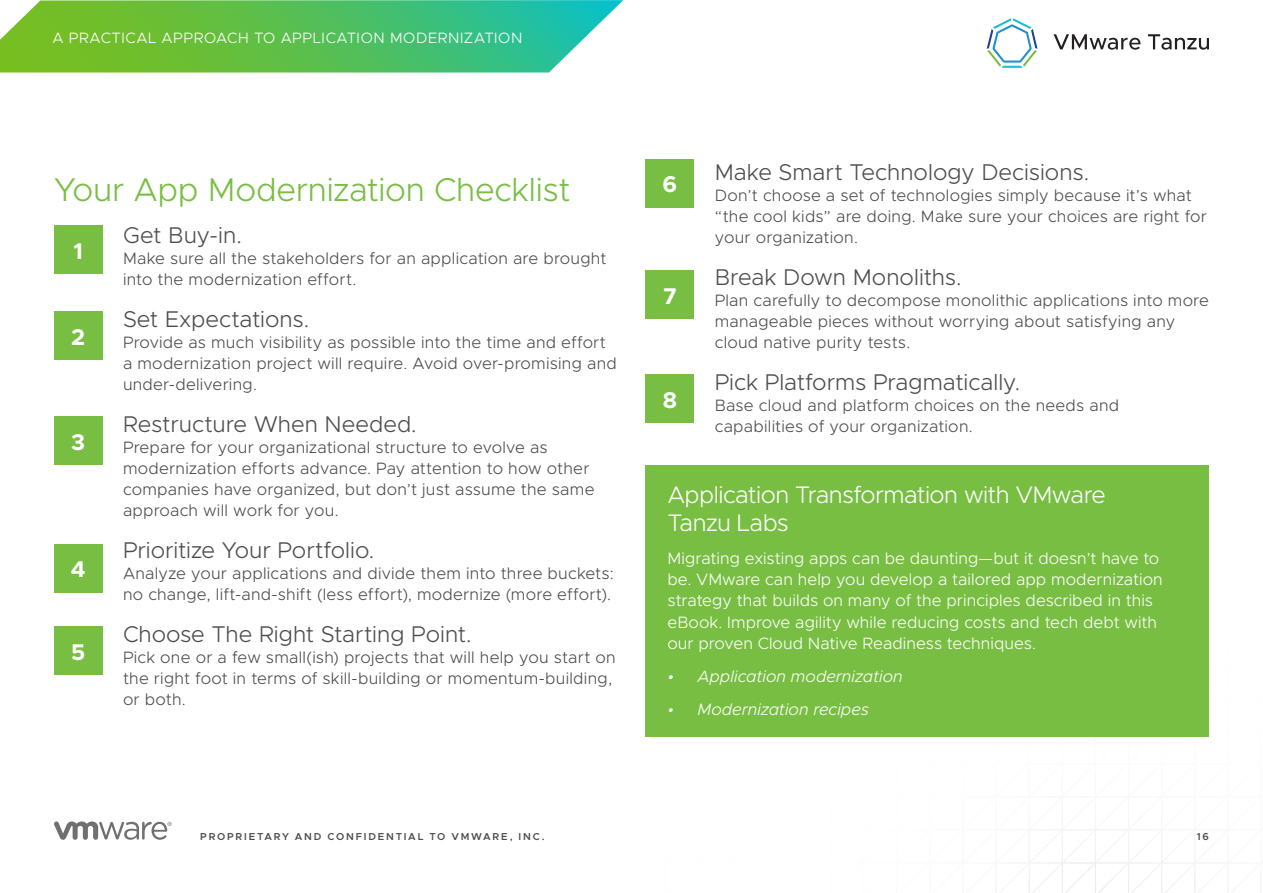
<style>
.page{position:relative;width:1263px;height:893px;background:#fff}
.page>*{position:absolute;margin:0;border:0;box-sizing:border-box;transform-origin:0 0}
.t1{font:300 33px "Metropolis";letter-spacing:-.01em;color:#78be43}
.t2{font:300 24px/28.8px "Metropolis";letter-spacing:-.025em;color:#fff}
.t3{font:300 22.8px "Metropolis";color:#4d4d4f}
.t4{font:700 22.8px "Metropolis";color:#fff}
.t5{font:300 16.5px/21px "Metropolis";letter-spacing:.015em;color:#4d4d4f}
.t6{font:300 16.5px/21px "Metropolis";letter-spacing:.005em;color:#fff}
.t7{font:italic 300 16.5px "Metropolis";color:#fff}
.t8{font:300 15px "Metropolis";letter-spacing:.04em;color:#fff}
.t9{font:600 10.2px "Metropolis";letter-spacing:.175em;color:#4d4d4f}
</style>
<div class="page">
<svg style="left:0;top:0;width:623px;height:73px;background:#61c467"></svg>
<svg style="left:645px;top:562px;width:587px;height:331px"></svg>
<svg style="left:54px;top:821px;width:118px;height:19px"></svg>
<div style="left:54px;top:226px;width:48px;height:48px;background:#78be43"></div>
<div style="left:646px;top:159px;width:48px;height:48px;background:#78be43"></div>
<div style="left:646px;top:271px;width:48px;height:48px;background:#78be43"></div>
<div style="left:646px;top:374px;width:48px;height:49px;background:#78be43"></div>
<div style="left:54px;top:311px;width:48px;height:49px;background:#78be43"></div>
<div style="left:54px;top:416px;width:48px;height:49px;background:#78be43"></div>
<div style="left:54px;top:544px;width:48px;height:48px;background:#78be43"></div>
<div style="left:54px;top:626px;width:48px;height:49px;background:#78be43"></div>
<div style="left:646px;top:465px;width:563px;height:271px;background:#78be43"></div>
<svg style="left:987px;top:18px;width:50px;height:50px"></svg>
<svg style="left:1053px;top:34px;width:87px;height:16px"></svg>
<svg style="left:1148px;top:34px;width:61px;height:16px"></svg>
<p class="t8" style="left:53px;top:29px;width:471px">A PRACTICAL APPROACH TO APPLICATION MODERNIZATION</p>
<h1 class="t1" style="left:54px;top:169px;width:518px">Your App Modernization Checklist</h1>
<h3 class="t3" style="left:123px;top:221px;width:120px">Get Buy-in.</h3>
<p class="t5" style="left:123px;top:248px;width:485px">Make sure all the stakeholders for an application are brought into the modernization effort.</p>
<h3 class="t3" style="left:123px;top:305px;width:188px">Set Expectations.</h3>
<p class="t5" style="left:123px;top:332px;width:495px">Provide as much visibility as possible into the time and effort a modernization project will require. Avoid over-promising and under-delivering.</p>
<h3 class="t3" style="left:123px;top:410px;width:295px">Restructure When Needed.</h3>
<p class="t5" style="left:123px;top:437px;width:473px">Prepare for your organizational structure to evolve as modernization efforts advance. Pay attention to how other companies have organized, but don’t just assume the same approach will work for you.</p>
<h3 class="t3" style="left:123px;top:536px;width:253px">Prioritize Your Portfolio.</h3>
<p class="t5" style="left:123px;top:563px;width:492px">Analyze your applications and divide them into three buckets: no change, lift-and-shift (less effort), modernize (more effort).</p>
<h3 class="t3" style="left:123px;top:620px;width:350px">Choose The Right Starting Point.</h3>
<p class="t5" style="left:123px;top:647px;width:494px">Pick one or a few small(ish) projects that will help you start on the right foot in terms of skill-building or momentum-building, or both.</p>
<h3 class="t4" style="left:73px;top:237px;width:11px">1</h3>
<h3 class="t4" style="left:71px;top:322px;width:15px">2</h3>
<h3 class="t4" style="left:71px;top:427px;width:15px">3</h3>
<h3 class="t4" style="left:71px;top:555px;width:16px">4</h3>
<h3 class="t4" style="left:71px;top:637px;width:16px">5</h3>
<h3 class="t4" style="left:663px;top:170px;width:16px">6</h3>
<h3 class="t4" style="left:663px;top:282px;width:15px">7</h3>
<h3 class="t4" style="left:663px;top:385px;width:16px">8</h3>
<h3 class="t3" style="left:715px;top:158px;width:376px">Make Smart Technology Decisions.</h3>
<p class="t5" style="left:715px;top:185px;width:494px">Don’t choose a set of technologies simply because it’s what “the cool kids” are doing. Make sure your choices are right for your organization.</p>
<h3 class="t3" style="left:715px;top:263px;width:248px">Break Down Monoliths.</h3>
<p class="t5" style="left:715px;top:290px;width:496px">Plan carefully to decompose monolithic applications into more manageable pieces without worrying about satisfying any cloud native purity tests.</p>
<h3 class="t3" style="left:715px;top:368px;width:307px">Pick Platforms Pragmatically.</h3>
<p class="t5" style="left:715px;top:395px;width:406px">Base cloud and platform choices on the needs and capabilities of your organization.</p>
<h2 class="t2" style="left:667px;top:480px;width:440px">Application Transformation with VMware<br>Tanzu Labs</h2>
<p class="t6" style="left:667px;top:548px;width:497px">Migrating existing apps can be daunting—but it doesn’t have to be. VMware can help you develop a tailored app modernization strategy that builds on many of the principles described in this eBook. Improve agility while reducing costs and tech debt with our proven Cloud Native Readiness techniques.</p>
<p class="t7" style="left:667px;top:666px;width:237px">• Application modernization</p>
<p class="t7" style="left:667px;top:699px;width:203px">• Modernization recipes</p>
<p class="t9" style="left:200px;top:830px;width:346px">PROPRIETARY AND CONFIDENTIAL TO VMWARE, INC.</p>
<p class="t9" style="left:1197px;top:830px;width:14px">16</p>
</div>
